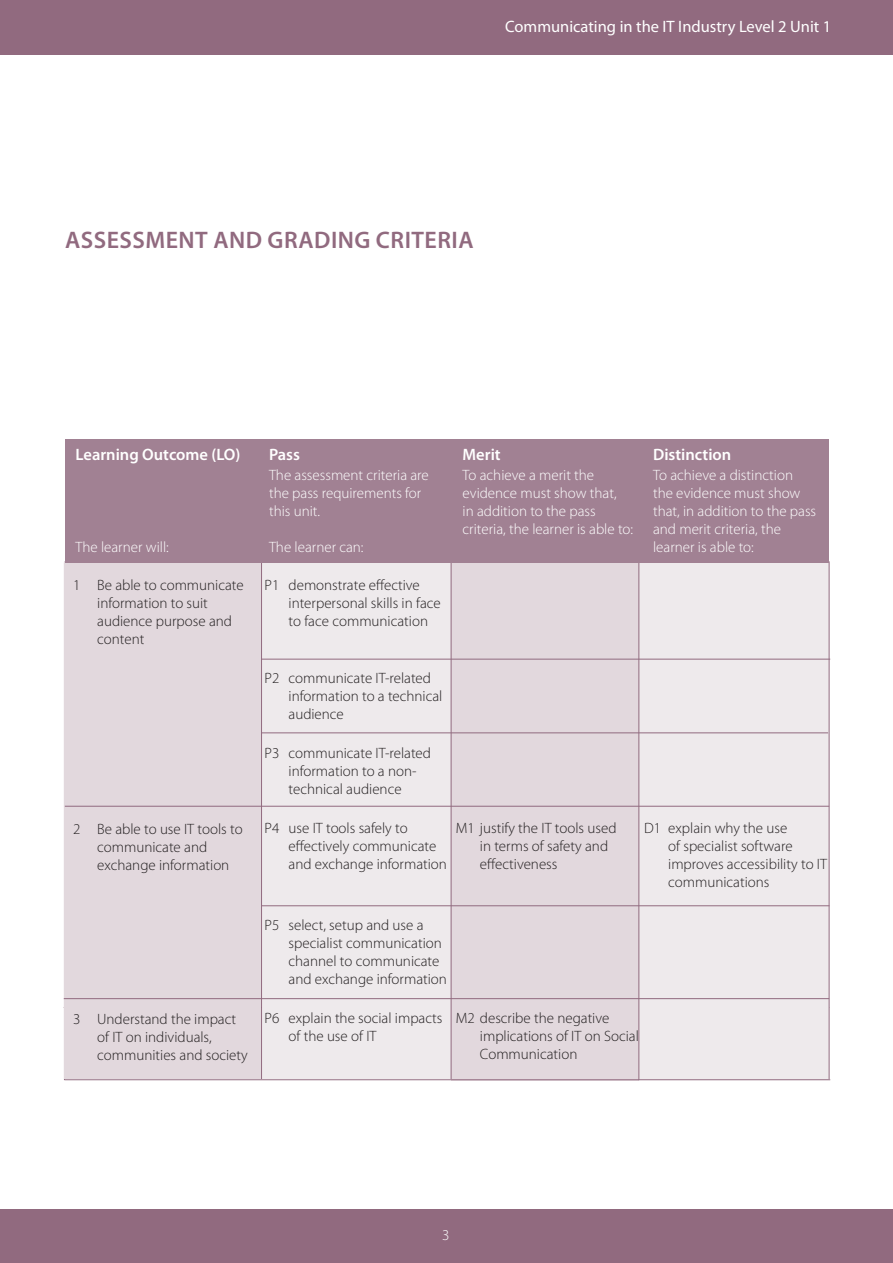
<style>
.page{position:relative;width:893px;height:1263px;background:#fff}
.page>*{position:absolute;margin:0;border:0;box-sizing:border-box;transform-origin:0 0}
.t1{font:600 24px "Myriad Pro";letter-spacing:.02em;color:#916a7f}
.heading_pale_brown{font:16.5px "Myriad Pro";color:#fff}
.heading_pale_brown-2{font:600 16.5px "Myriad Pro";color:#fff}
.heading_pale_brown-3{font:300 15px/18px "Myriad Pro";color:#231f20}
.heading_pale_brown-4{font:300 15px "Myriad Pro";color:#fff}
</style>
<div class="page">
<div style="left:0;top:1209px;width:893px;height:54px;background:#916a7f"></div>
<div style="left:0;top:0;width:893px;height:54px;background:#916a7f"></div>
<hr style="left:64px;top:562px;width:1px;height:518px;background:#916a7f">
<div style="left:637px;top:561px;width:192px;height:519px;background:#eeeaec"></div>
<div style="left:451px;top:562px;width:187px;height:518px;background:#e2d8dd"></div>
<div style="left:262px;top:562px;width:189px;height:517px;background:#eeeaec"></div>
<div style="left:65px;top:561px;width:196px;height:518px;background:#e2d8dd"></div>
<hr style="left:261px;top:659px;width:569px;height:1px;background:#916a7f">
<hr style="left:261px;top:732px;width:567px;height:1px;background:#916a7f">
<hr style="left:65px;top:806px;width:764px;height:1px;background:#916a7f">
<hr style="left:261px;top:905px;width:568px;height:1px;background:#916a7f">
<hr style="left:261px;top:561px;width:1px;height:518px;background:#916a7f">
<hr style="left:451px;top:561px;width:1px;height:518px;background:#916a7f">
<hr style="left:638px;top:561px;width:1px;height:519px;background:#916a7f">
<hr style="left:829px;top:561px;width:1px;height:518px;background:#916a7f">
<hr style="left:64px;top:998px;width:765px;height:1px;background:#916a7f">
<div style="left:65px;top:439px;width:764px;height:123px;background:#a18193"></div>
<hr style="left:65px;top:1079px;width:765px;height:1px;background:#916a7f">
<p class="heading_pale_brown" style="left:505px;top:17px;width:328px">Communicating in the IT Industry Level 2 Unit 1</p>
<p class="t1" style="left:65px;top:224px;width:410px">ASSESSMENT AND GRADING CRITERIA</p>
<p class="heading_pale_brown-2" style="left:76px;top:444px;width:166px">Learning Outcome (LO)</p>
<p class="heading_pale_brown-2" style="left:269px;top:444px;width:33px">Pass</p>
<p class="heading_pale_brown-2" style="left:463px;top:444px;width:40px">Merit</p>
<p class="heading_pale_brown-2" style="left:653px;top:444px;width:80px">Distinction</p>
<p class="heading_pale_brown-4" style="left:269px;top:466px;width:161px">The assessment criteria are</p>
<p class="heading_pale_brown-4" style="left:463px;top:466px;width:133px">To achieve a merit the</p>
<p class="heading_pale_brown-4" style="left:653px;top:466px;width:141px">To achieve a distinction</p>
<p class="heading_pale_brown-4" style="left:269px;top:484px;width:154px">the pass requirements for</p>
<p class="heading_pale_brown-4" style="left:463px;top:484px;width:156px">evidence must show that,</p>
<p class="heading_pale_brown-4" style="left:653px;top:484px;width:149px">the evidence must show</p>
<p class="heading_pale_brown-4" style="left:269px;top:502px;width:53px">this unit.</p>
<p class="heading_pale_brown-4" style="left:463px;top:502px;width:135px">in addition to the pass</p>
<p class="heading_pale_brown-4" style="left:653px;top:502px;width:165px">that, in addition to the pass</p>
<p class="heading_pale_brown-4" style="left:463px;top:520px;width:172px">criteria, the learner is able to:</p>
<p class="heading_pale_brown-4" style="left:653px;top:520px;width:129px">and merit criteria, the</p>
<p class="heading_pale_brown-4" style="left:76px;top:538px;width:95px">The learner will:</p>
<p class="heading_pale_brown-4" style="left:269px;top:538px;width:96px">The learner can:</p>
<p class="heading_pale_brown-4" style="left:653px;top:538px;width:102px">learner is able to:</p>
<p class="heading_pale_brown-3" style="left:97px;top:576px;width:148px;text-indent:-24px">1 Be able to communicate information to suit audience purpose and content</p>
<p class="heading_pale_brown-3" style="left:97px;top:820px;width:147px;text-indent:-24px">2 Be able to use IT tools to communicate and exchange information</p>
<p class="heading_pale_brown-3" style="left:97px;top:1010px;width:152px;text-indent:-24px">3 Understand the impact of IT on individuals, communities and society</p>
<p class="heading_pale_brown-3" style="left:289px;top:576px;width:154px;text-indent:-24px">P1 demonstrate effective interpersonal skills in face to face communication</p>
<p class="heading_pale_brown-3" style="left:289px;top:669px;width:155px;text-indent:-24px">P2 communicate IT-related information to a technical audience</p>
<p class="heading_pale_brown-3" style="left:289px;top:744px;width:144px;text-indent:-24px">P3 communicate IT-related information to a non&shy;technical audience</p>
<p class="heading_pale_brown-3" style="left:289px;top:820px;width:160px;text-indent:-24px">P4 use IT tools safely to effectively communicate and exchange information</p>
<p class="heading_pale_brown-3" style="left:480px;top:819px;width:138px;text-indent:-24px">M1 justify the IT tools used in terms of safety and effectiveness</p>
<p class="heading_pale_brown-3" style="left:668px;top:819px;width:160px;text-indent:-24px">D1 explain why the use<br>of specialist software improves accessibility to IT communications</p>
<p class="heading_pale_brown-3" style="left:289px;top:916px;width:160px;text-indent:-24px">P5 select, setup and use a specialist communication channel to communicate and exchange information</p>
<p class="heading_pale_brown-3" style="left:289px;top:1009px;width:155px;text-indent:-24px">P6 explain the social impacts of the use of IT</p>
<p class="heading_pale_brown-3" style="left:480px;top:1009px;width:160px;text-indent:-24px">M2 describe the negative implications of IT on Social<br>Communication</p>
<p class="heading_pale_brown-4" style="left:442px;top:1226px;width:9px">3</p>
</div>
